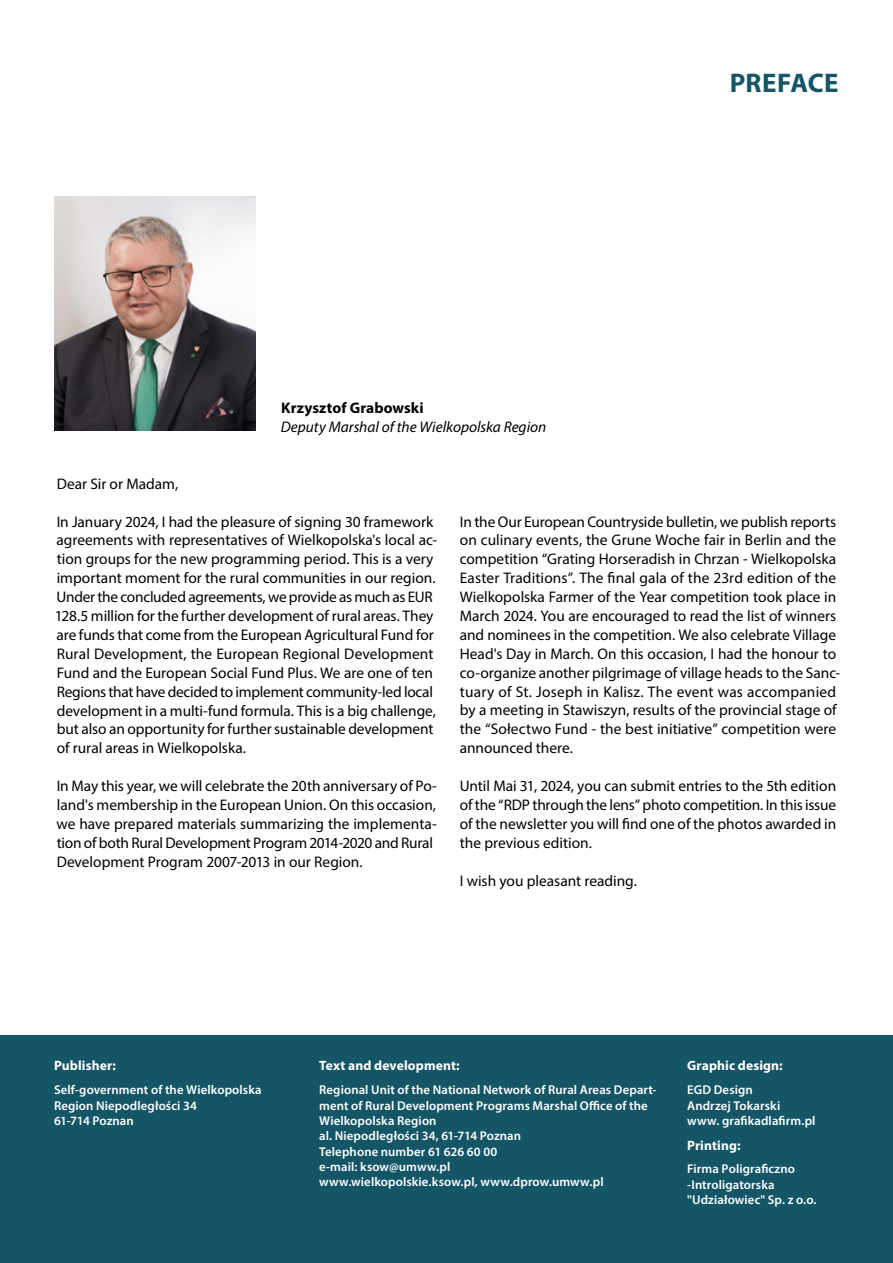
<style>
.page{position:relative;width:893px;height:1263px;background:#fff}
.page>*{position:absolute;margin:0;border:0;box-sizing:border-box;transform-origin:0 0}
.t1{font:700 27px "Myriad Pro";letter-spacing:.01em;color:#145566}
.t2{font:15.3px/18.9px "Myriad Pro";letter-spacing:-.005em;color:#000}
.t3{font:italic 15.3px "Myriad Pro";color:#000}
.t4{font:700 15.3px "Myriad Pro";letter-spacing:.005em;color:#000}
.t5{font:700 13.5px "Myriad Pro";letter-spacing:.01em;color:#fff}
.t6{font:600 12.75px/15.3px "Myriad Pro";letter-spacing:.01em;color:#fff}
</style>
<div class="page">
<div style="left:0;top:1035px;width:893px;height:228px;background:#145566"></div>
<img style="left:54px;top:197px;width:201px;height:233px">
<p class="t4" style="left:281px;top:398px;width:144px">Krzysztof Grabowski</p>
<p class="t3" style="left:281px;top:417px;width:267px">Deputy Marshal of the Wielkopolska Region</p>
<h1 class="t1" style="left:730px;top:65px;width:111px">PREFACE</h1>
<p class="t2" style="left:57px;top:474px;width:123px">Dear Sir or Madam,</p>
<p class="t2" style="left:55px;top:512px;width:384px">In January 2024, I had the pleasure of signing 30 framework agreements with representatives of Wielkopolska's local ac&shy;tion groups for the new programming period. This is a very important moment for the rural communities in our region.<br>Under the concluded agreements, we provide as much as EUR 128.5 million for the further development of rural areas. They are funds that come from the European Agricultural Fund for Rural Development, the European Regional Development Fund and the European Social Fund Plus. We are one of ten Regions that have decided to implement community-led local development in a multi-fund formula. This is a big challenge, but also an opportunity for further sustainable development of rural areas in Wielkopolska.</p>
<p class="t2" style="left:57px;top:776px;width:382px">In May this year, we will celebrate the 20th anniversary of Po&shy;land's membership in the European Union. On this occasion, we have prepared materials summarizing the implementa&shy;tion of both Rural Development Program 2014-2020 and Rural Development Program 2007-2013 in our Region.</p>
<p class="t2" style="left:460px;top:512px;width:382px">In the Our European Countryside bulletin, we publish reports on culinary events, the Grune Woche fair in Berlin and the competition “Grating Horseradish in Chrzan - Wielkopolska Easter Traditions”. The final gala of the 23rd edition of the Wielkopolska Farmer of the Year competition took place in March 2024. You are encouraged to read the list of winners and nominees in the competition. We also celebrate Village Head's Day in March. On this occasion, I had the honour to co-organize another pilgrimage of village heads to the Sanc&shy;tuary of St. Joseph in Kalisz. The event was accompanied by a meeting in Stawiszyn, results of the provincial stage of the “Sołectwo Fund - the best initiative” competition were announced there.</p>
<p class="t2" style="left:460px;top:776px;width:378px;text-align:justify">Until Mai 31, 2024, you can submit entries to the 5th edition of the “RDP through the lens” photo competition. In this issue of the newsletter you will find one of the photos awarded in the previous edition.</p>
<p class="t2" style="left:460px;top:871px;width:177px">I wish you pleasant reading.</p>
<p class="t5" style="left:54px;top:1057px;width:63px">Publisher:</p>
<p class="t6" style="left:54px;top:1082px;width:209px">Self-government of the Wielkopolska<br>Region Niepodległości 34<br>61-714 Poznan</p>
<p class="t5" style="left:319px;top:1057px;width:142px">Text and development:</p>
<p class="t6" style="left:319px;top:1082px;width:339px">Regional Unit of the National Network of Rural Areas Depart&shy;ment of Rural Development Programs Marshal Office of the Wielkopolska Region<br>al. Niepodległości 34, 61-714 Poznan<br>Telephone number 61 626 60 00<br>e-mail: ksow@umww.pl<br>www.wielkopolskie.ksow.pl, www.dprow.umww.pl</p>
<p class="t5" style="left:687px;top:1057px;width:97px">Graphic design:</p>
<p class="t6" style="left:687px;top:1082px;width:130px">EGD Design<br>Andrzej Tokarski www. grafikadlafirm.pl</p>
<p class="t5" style="left:687px;top:1136px;width:55px">Printing:</p>
<p class="t6" style="left:687px;top:1161px;width:131px">Firma Poligraficzno -Introligatorska "Udziałowiec" Sp. z o.o.</p>
</div>
